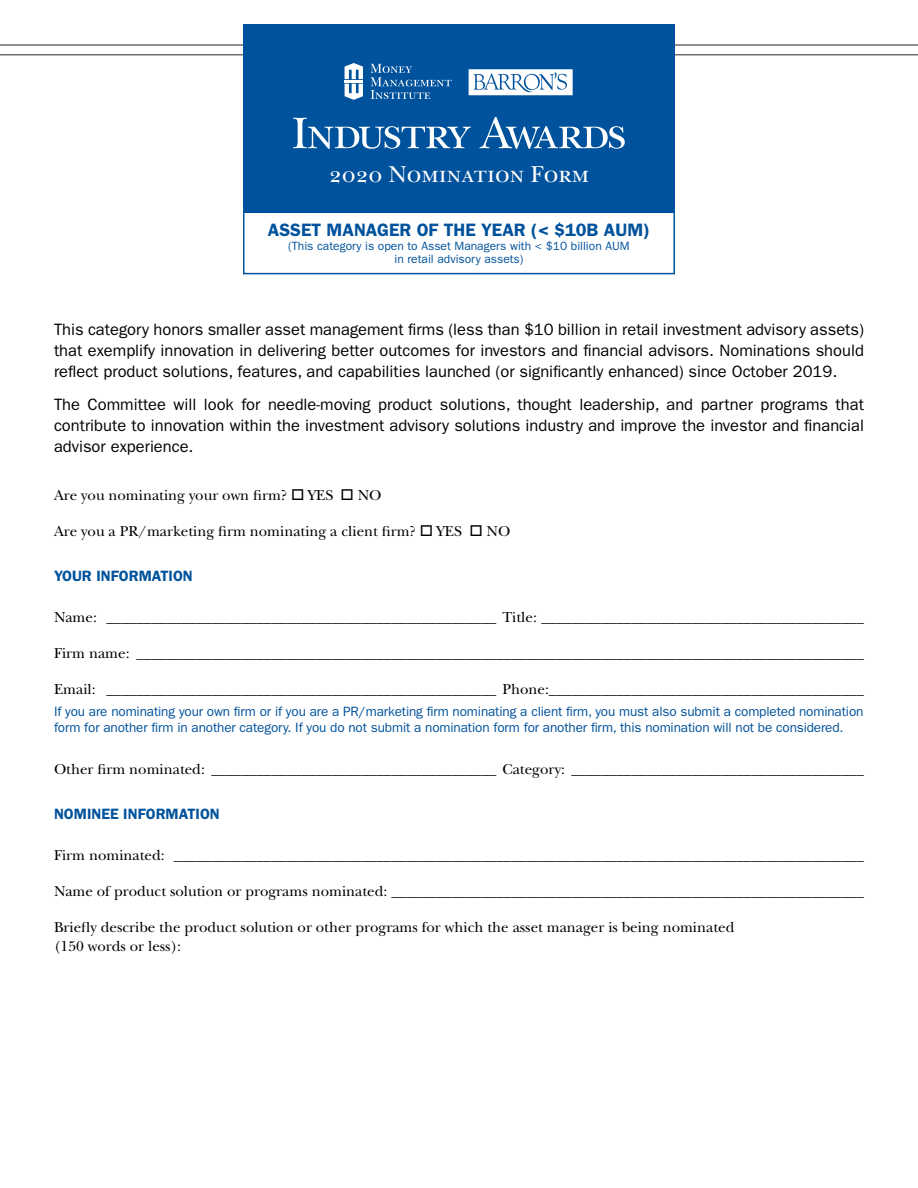
<style>
.page{position:relative;width:918px;height:1188px;background:#fff}
.page>*{position:absolute;margin:0;border:0;box-sizing:border-box;transform-origin:0 0}
.t1{font:24px "New Baskerville Std";color:#fff}
.Question{font:600 18px "ITC Franklin Gothic Std";color:#00529c}
.Intro{font:16.5px/21px "ITC Franklin Gothic Std";color:#000;text-align:justify}
.Question-2{font:15px/19.5px "New Baskerville Std";color:#000}
.Question-2_tabs{font:15px "New Baskerville Std";color:#000}
.subhead{font:600 15px "ITC Franklin Gothic Std";color:#00529c}
.Note{font:13.5px/16.2px "ITC Franklin Gothic Std";letter-spacing:-.01em;color:#00529c}
.Question-3{font:12px/13.5px "ITC Franklin Gothic Std";color:#00529c;text-align:center}
</style>
<div class="page">
<div style="left:243px;top:203px;width:432px;height:71px;border:2px solid #00529c"></div>
<hr style="left:0;top:54px;width:918px;height:2px;background:#6d6e71">
<hr style="left:0;top:44px;width:918px;height:2px;background:#6d6e71">
<div style="left:243px;top:24px;width:432px;height:188px;background:#00529c"></div>
<svg style="left:345px;top:63px;width:18px;height:37px"></svg>
<hr style="left:345px;top:80px;width:18px;height:3px;background:#fff">
<svg style="left:371px;top:64px;width:81px;height:35px"></svg>
<svg style="left:293px;top:118px;width:178px;height:31px"></svg>
<svg style="left:480px;top:117px;width:145px;height:32px"></svg>
<svg style="left:469px;top:69px;width:104px;height:26px"></svg>
<h1 class="t1" style="left:329px;top:161px;width:262px">2020 Nomination Form</h1>
<p class="Question" style="left:268px;top:219px;width:384px">ASSET MANAGER OF THE YEAR (&lt; $10B AUM)</p>
<p class="Question-3" style="left:288px;top:239px;width:343px">(This category is open to Asset Managers with &lt; $10 billion AUM in retail advisory assets)</p>
<p class="Intro" style="left:54px;top:319px;width:812px">This category honors smaller asset management firms (less than $10 billion in retail investment advisory assets) that exemplify innovation in delivering better outcomes for investors and financial advisors. Nominations should reflect product solutions, features, and capabilities launched (or significantly enhanced) since October 2019.</p>
<p class="Intro" style="left:54px;top:394px;width:812px">The Committee will look for needle-moving product solutions, thought leadership, and partner programs that contribute to innovation within the investment advisory solutions industry and improve the investor and financial advisor experience.</p>
<p class="Question-2" style="left:54px;top:486px;width:329px">Are you nominating your own firm? □ YES □ NO</p>
<p class="Question-2" style="left:54px;top:522px;width:458px">Are you a PR/marketing firm nominating a client firm? □ YES □ NO</p>
<p class="subhead" style="left:54px;top:567px;width:140px">YOUR INFORMATION</p>
<p class="Question-2_tabs" style="left:54px;top:608px;width:811px">Name: ____________________________________________________ Title: ___________________________________________</p>
<p class="Question-2" style="left:54px;top:643px;width:811px">Firm name: _________________________________________________________________________________________________</p>
<p class="Question-2_tabs" style="left:54px;top:680px;width:811px">Email: ____________________________________________________ Phone:__________________________________________</p>
<p class="Note" style="left:54px;top:703px;width:811px">If you are nominating your own firm or if you are a PR/marketing firm nominating a client firm, you must also submit a completed nomination form for another firm in another category. If you do not submit a nomination form for another firm, this nomination will not be considered.</p>
<p class="Question-2_tabs" style="left:54px;top:761px;width:811px">Other firm nominated: ______________________________________ Category: _______________________________________</p>
<p class="subhead" style="left:54px;top:805px;width:167px">NOMINEE INFORMATION</p>
<p class="Question-2" style="left:54px;top:845px;width:811px">Firm nominated: ____________________________________________________________________________________________</p>
<p class="Question-2" style="left:54px;top:881px;width:811px">Name of product solution or programs nominated: _______________________________________________________________</p>
<p class="Question-2" style="left:54px;top:917px;width:682px">Briefly describe the product solution or other programs for which the asset manager is being nominated (150 words or less):</p>
</div>
